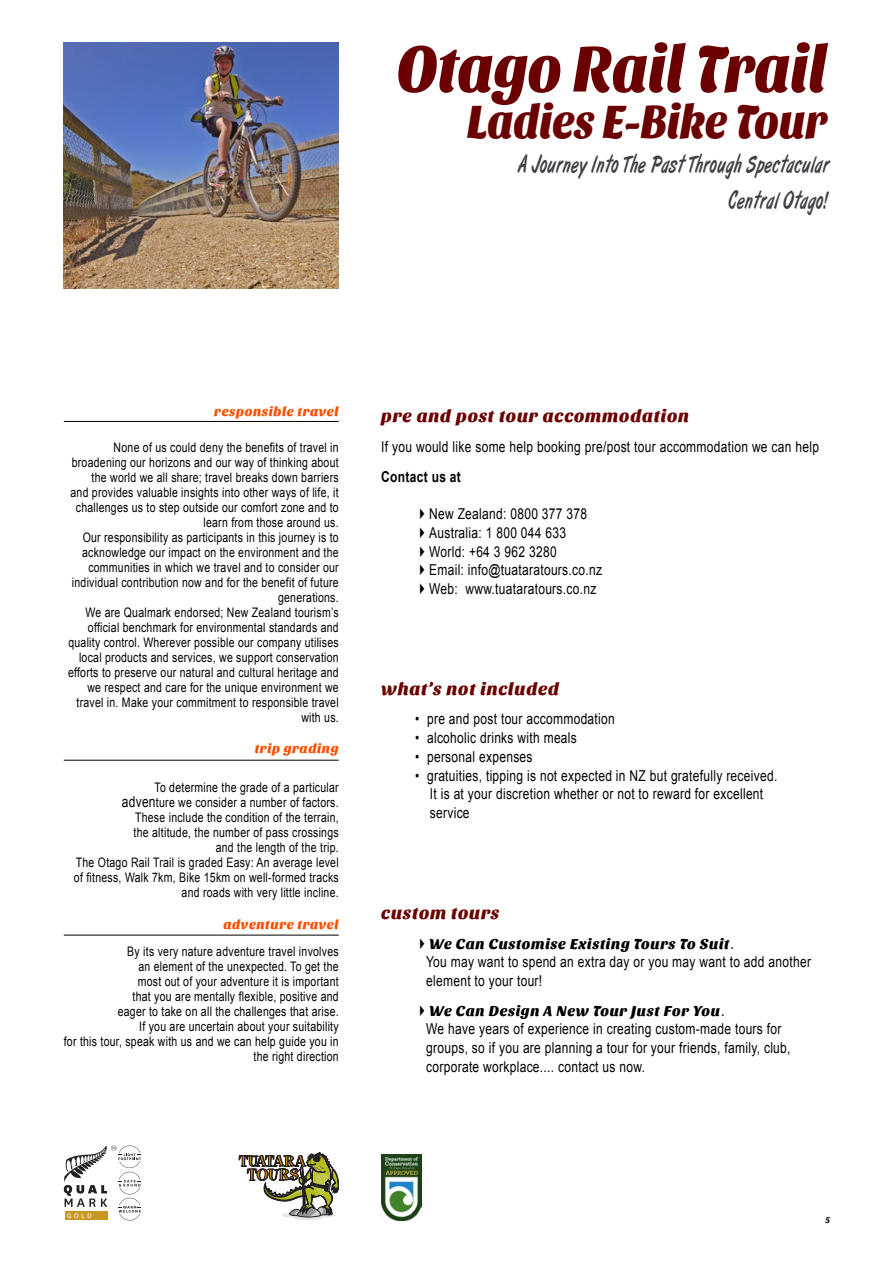
<style>
.page{position:relative;width:893px;height:1263px;background:#fff}
.page>*{position:absolute;margin:0;border:0;box-sizing:border-box;transform-origin:0 0}
.t1{font:67.5px "Sansita One";letter-spacing:-.02em;color:#6b0000;scale:.88 1}
.t2{font:48.75px "Sansita One";letter-spacing:-.02em;color:#6b0000;scale:.88 1}
.t3{font:24.75px "Art Brush";letter-spacing:.05em;color:#403d45;scale:.67 1}
.t4{font:18px "Sansita One";letter-spacing:.025em;color:#6b0000}
.t5{font:15px "Arial";letter-spacing:.025em;color:#000;scale:.8 1}
.t6{font:15px "Sansita One";letter-spacing:.025em;color:#000}
.t7{font:700 15px "Arial";letter-spacing:.025em;color:#000;scale:.8 1}
.t8{font:13.5px "Sansita One";letter-spacing:.025em;color:#ff4f00}
.t9{font:13.2px/15px "Arial";letter-spacing:.025em;color:#000;text-align:right;scale:.8 1}
.t10{font:9px "Sansita One";color:#231f20}
.s1{font-size:15px}
.s2{font-family:"Arial";font-size:18.75px;color:#231f20}
</style>
<div class="page">
<svg style="left:239px;top:1152px;width:100px;height:68px"></svg>
<img style="left:381px;top:1155px;width:41px;height:65px">
<svg style="left:64px;top:1145px;width:77px;height:75px"></svg>
<hr style="left:64px;top:421px;width:275px;height:1px;background:#000">
<hr style="left:64px;top:760px;width:275px;height:1px;background:#000">
<hr style="left:64px;top:935px;width:275px;height:1px;background:#000">
<img style="left:64px;top:43px;width:275px;height:245px">
<p class="t1" style="left:396px;top:30px;width:492px">Otago Rail Trail</p>
<p class="t2" style="left:467px;top:94px;width:412px">Ladies E-Bike Tour</p>
<p class="t3" style="left:518px;top:151px;width:465px">A Journey Into The Past Through Spectacular</p>
<p class="t3" style="left:729px;top:187px;width:150px">Central Otago!</p>
<p class="t8" style="left:214px;top:404px;width:126px">responsible travel</p>
<p class="t9" style="left:70px;top:440px;width:337px">None of us could deny the benefits of travel in broadening our horizons and our way of thinking about the world we all share; travel breaks down barriers and provides valuable insights into other ways of life, it challenges us to step outside our comfort zone and to learn from those around us.</p>
<p class="t9" style="left:72px;top:530px;width:335px">Our responsibility as participants in this journey is to acknowledge our impact on the environment and the communities in which we travel and to consider our individual contribution now and for the benefit of future generations.</p>
<p class="t9" style="left:68px;top:605px;width:340px">We are Qualmark endorsed; New Zealand tourism’s official benchmark for environmental standards and quality control. Wherever possible our company utilises local products and services, we support conservation efforts to preserve our natural and cultural heritage and we respect and care for the unique environment we travel in. Make your commitment to responsible travel with us.</p>
<p class="t8" style="left:255px;top:741px;width:85px">trip grading</p>
<p class="t9" style="left:155px;top:780px;width:232px">To determine the grade of a particular</p>
<p class="t9" style="left:122px;top:795px;width:273px"><span class="s1">adven</span>ture we consider a number of factors.</p>
<p class="t9" style="left:135px;top:810px;width:256px">These include the condition of the terrain,</p>
<p class="t9" style="left:134px;top:825px;width:258px">the altitude, the number of pass crossings</p>
<p class="t9" style="left:216px;top:840px;width:155px">and the length of the trip.</p>
<p class="t9" style="left:74px;top:855px;width:332px">The Otago Rail Trail is graded Easy: An average level of fitness, Walk 7km, Bike 15km on well-formed tracks and roads with very little incline.</p>
<p class="t8" style="left:223px;top:917px;width:117px">adventure travel</p>
<p class="t9" style="left:127px;top:944px;width:266px">By its very nature adventure travel involves</p>
<p class="t9" style="left:138px;top:959px;width:252px">an element of the unexpected. To get the</p>
<p class="t9" style="left:138px;top:974px;width:253px">most out of your adventure it is important</p>
<p class="t9" style="left:133px;top:989px;width:259px">that you are mentally flexible, positive and</p>
<p class="t9" style="left:118px;top:1004px;width:278px">eager to take on all the challenges that arise.</p>
<p class="t9" style="left:139px;top:1019px;width:251px">If you are uncertain about your suitability</p>
<p class="t9" style="left:64px;top:1034px;width:345px">for this tour, speak with us and we can help guide you in the right direction</p>
<p class="t4" style="left:381px;top:406px;width:310px">pre and post tour accommodation</p>
<p class="t5" style="left:381px;top:437px;width:549px">If you would like some help booking pre/post tour accommodation we can help</p>
<p class="t7" style="left:381px;top:466px;width:101px">Contact us at</p>
<p class="t5" style="left:415px;top:504px;width:216px">✔New Zealand: 0800 377 378</p>
<p class="t5" style="left:415px;top:523px;width:190px">✔Australia: 1 800 044 633</p>
<p class="t5" style="left:415px;top:541px;width:178px">✔World: +64 3 962 3280</p>
<p class="t5" style="left:415px;top:560px;width:235px">✔Email: info@tuataratours.co.nz</p>
<p class="t5" style="left:415px;top:579px;width:228px">✔Web: www.tuataratours.co.nz</p>
<p class="t4" style="left:381px;top:678px;width:180px">what’s not included</p>
<p class="t5" style="left:415px;top:709px;width:251px">• pre and post tour accommodation</p>
<p class="t5" style="left:415px;top:728px;width:204px">• alcoholic drinks with meals</p>
<p class="t5" style="left:415px;top:747px;width:148px">• personal expenses</p>
<p class="t5" style="left:415px;top:765px;width:454px">• gratuities, tipping is not expected in NZ but gratefully received.</p>
<p class="t5" style="left:430px;top:784px;width:418px">It is at your discretion whether or not to reward for excellent</p>
<p class="t5" style="left:430px;top:803px;width:51px">service</p>
<p class="t4" style="left:381px;top:903px;width:120px">custom tours</p>
<p class="t6" style="left:415px;top:935px;width:320px">✔We Can Customise Existing Tours To Suit<span class="s2">.</span></p>
<p class="t5" style="left:426px;top:952px;width:483px">You may want to spend an extra day or you may want to add another</p>
<p class="t5" style="left:426px;top:971px;width:147px">element to your tour!</p>
<p class="t6" style="left:415px;top:1002px;width:311px">✔We Can Design A New Tour Just For You<span class="s2">.</span></p>
<p class="t5" style="left:426px;top:1019px;width:446px">We have years of experience in creating custom-made tours for</p>
<p class="t5" style="left:426px;top:1038px;width:457px">groups, so if you are planning a tour for your friends, family, club,</p>
<p class="t5" style="left:426px;top:1057px;width:275px">corporate workplace.... contact us now.</p>
<p class="t10" style="left:825px;top:1214px;width:6px">5</p>
</div>
